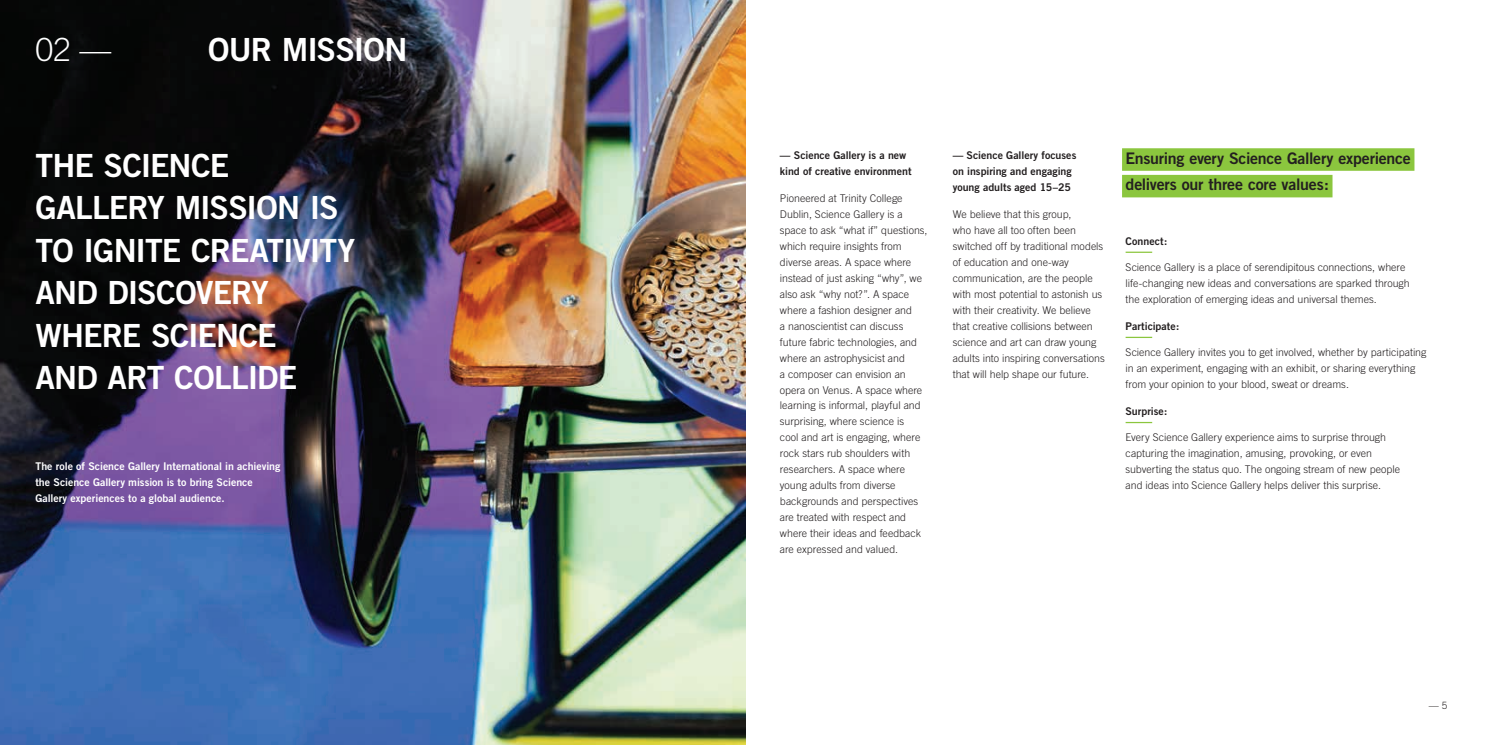
<style>
.page{position:relative;width:1489px;height:745px;background:#fff}
.page>*{position:absolute;margin:0;border:0;box-sizing:border-box;transform-origin:0 0}
.t1{font:31.88px/42.5px "Trade Gothic Bold Two";letter-spacing:-.025em;color:#fff}
.t2{font:300 31.88px "Trade Gothic";color:#fff}
.t3{font:16px/26.6px "Trade Gothic Bold Two";letter-spacing:-.015em;color:#231f20}
.t4{font:300 10.62px/16px "Trade Gothic";color:#231f20}
.t5{font:10.62px/16px "Trade Gothic Bold Two";color:#231f20}
.t6{font:10.62px/16px "Trade Gothic Bold Two";color:#fff}
.t7{font:300 10px "Trade Gothic";color:#231f20}
</style>
<div class="page">
<img style="left:0;top:0;width:745px;height:744px">
<hr style="left:1125px;top:251px;width:27px;height:2px;background:#8bc63e">
<hr style="left:1125px;top:336px;width:27px;height:2px;background:#8bc63e">
<hr style="left:1125px;top:421px;width:27px;height:2px;background:#8bc63e">
<div style="left:1121px;top:148px;width:293px;height:23px;background:#8bc63e"></div>
<div style="left:1121px;top:175px;width:211px;height:22px;background:#8bc63e"></div>
<h1 class="t2" style="left:35px;top:30px;width:78px">02 —</h1>
<h1 class="t1" style="left:208px;top:28px;width:200px">OUR MISSION</h1>
<h1 class="t1" style="left:35px;top:143px;width:321px">THE SCIENCE<br>GALLERY MISSION IS<br>TO IGNITE CREATIVITY<br>AND DISCOVERY<br>WHERE SCIENCE<br>AND ART COLLIDE</h1>
<p class="t6" style="left:35px;top:458px;width:246px">The role of Science Gallery International in achieving the Science Gallery mission is to bring Science<br>Gallery experiences to a global audience.</p>
<p class="t5" style="left:780px;top:147px;width:133px">— Science Gallery is a new kind of creative environment</p>
<p class="t4" style="left:780px;top:190px;width:149px">Pioneered at Trinity College<br>Dublin, Science Gallery is a space to ask “what if” questions, which require insights from diverse areas. A space where instead of just asking “why”, we also ask “why not?”. A space where a fashion designer and<br>a nanoscientist can discuss future fabric technologies, and where an astrophysicist and<br>a composer can envision an opera on Venus. A space where learning is informal, playful and surprising, where science is<br>cool and art is engaging, where rock stars rub shoulders with researchers. A space where young adults from diverse backgrounds and perspectives are treated with respect and where their ideas and feedback are expressed and valued.</p>
<p class="t5" style="left:952px;top:147px;width:125px">— Science Gallery focuses on inspiring and engaging young adults aged 15–25</p>
<p class="t4" style="left:952px;top:206px;width:153px">We believe that this group,<br>who have all too often been switched off by traditional models of education and one-way communication, are the people with most potential to astonish us with their creativity. We believe that creative collisions between science and art can draw young adults into inspiring conversations that will help shape our future.</p>
<h2 class="t3" style="left:1125px;top:144px;width:287px">Ensuring every Science Gallery experience delivers our three core values:</h2>
<p class="t5" style="left:1125px;top:232px;width:43px">Connect:</p>
<p class="t4" style="left:1125px;top:259px;width:286px">Science Gallery is a place of serendipitous connections, where life-changing new ideas and conversations are sparked through the exploration of emerging ideas and universal themes.</p>
<p class="t5" style="left:1125px;top:317px;width:55px">Participate:</p>
<p class="t4" style="left:1125px;top:344px;width:302px">Science Gallery invites you to get involved, whether by participating in an experiment, engaging with an exhibit, or sharing everything from your opinion to your blood, sweat or dreams.</p>
<p class="t5" style="left:1125px;top:402px;width:43px">Surprise:</p>
<p class="t4" style="left:1125px;top:429px;width:276px">Every Science Gallery experience aims to surprise through capturing the imagination, amusing, provoking, or even subverting the status quo. The ongoing stream of new people and ideas into Science Gallery helps deliver this surprise.</p>
<p class="t7" style="left:1428px;top:699px;width:20px">— 5</p>
</div>
